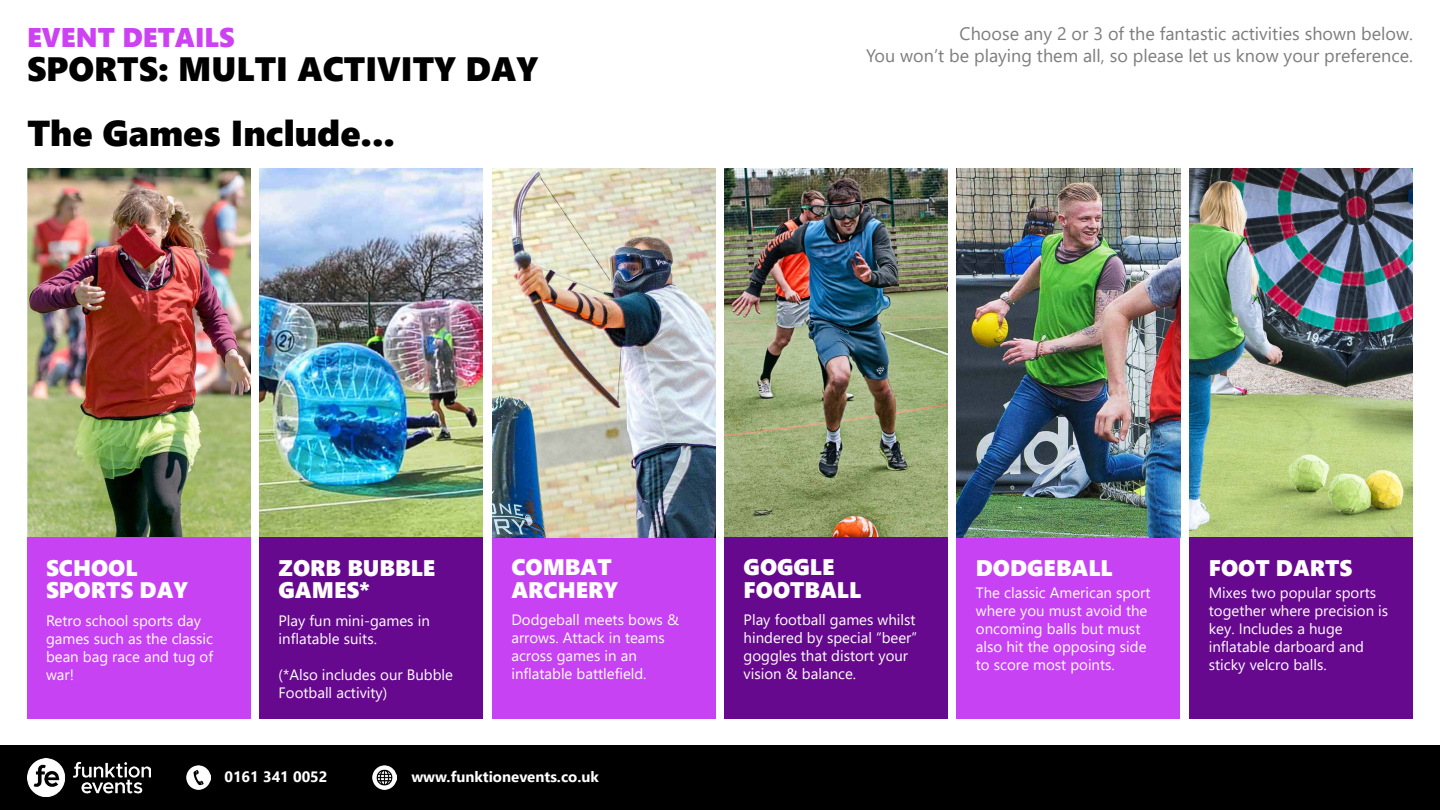
<style>
.page{position:relative;width:1440px;height:810px;background:#fff}
.page>*{position:absolute;margin:0;border:0;box-sizing:border-box;transform-origin:0 0}
.t1{font:36px "Segoe UI Black";color:#000}
.t2{font:33.75px "Segoe UI Black";color:#000}
.t3{font:27px "Segoe UI Black";color:#cc42f2}
.t4{font:22.5px/22.5px "Segoe UI Black";color:#fff}
.t5{font:18px/21.6px "Segoe UI";color:#7d7d7d;text-align:right}
.t6{font:15px/18px "Segoe UI";color:#fff}
.t7{font:700 15px "Segoe UI";color:#fff}
</style>
<div class="page">
<img style="left:27px;top:168px;width:223px;height:369px">
<img style="left:260px;top:168px;width:223px;height:369px">
<div style="left:0;top:746px;width:1440px;height:64px;background:#000"></div>
<div style="left:27px;top:537px;width:223px;height:181px;background:#c642f2"></div>
<div style="left:260px;top:537px;width:223px;height:181px;background:#67098f"></div>
<div style="left:492px;top:537px;width:224px;height:181px;background:#c642f2"></div>
<img style="left:27px;top:759px;width:124px;height:38px">
<img style="left:186px;top:766px;width:25px;height:24px">
<img style="left:373px;top:766px;width:24px;height:24px">
<img style="left:492px;top:168px;width:224px;height:369px">
<img style="left:725px;top:168px;width:223px;height:369px">
<div style="left:725px;top:537px;width:223px;height:181px;background:#67098f"></div>
<div style="left:957px;top:537px;width:223px;height:181px;background:#c642f2"></div>
<img style="left:957px;top:168px;width:223px;height:369px">
<img style="left:1190px;top:168px;width:223px;height:369px">
<div style="left:1190px;top:537px;width:223px;height:181px;background:#67098f"></div>
<h3 class="t3" style="left:27px;top:18px;width:209px">EVENT DETAILS</h3>
<h2 class="t2" style="left:27px;top:44px;width:513px">SPORTS: MULTI ACTIVITY DAY</h2>
<h1 class="t1" style="left:27px;top:107px;width:369px">The Games Include...</h1>
<p class="t5" style="left:866px;top:21px;width:548px">Choose any 2 or 3 of the fantastic activities shown below.<br>You won’t be playing them all, so please let us know your preference.</p>
<h3 class="t4" style="left:46px;top:555px;width:144px">SCHOOL<br>SPORTS DAY</h3>
<p class="t6" style="left:46px;top:610px;width:169px">Retro school sports day games such as the classic bean bag race and tug of war!</p>
<h3 class="t4" style="left:279px;top:555px;width:158px">ZORB BUBBLE<br>GAMES*</h3>
<p class="t6" style="left:279px;top:610px;width:153px">Play fun mini-games in inflatable suits.</p>
<p class="t6" style="left:279px;top:664px;width:176px">(*Also includes our Bubble<br>Football activity)</p>
<h3 class="t4" style="left:511px;top:555px;width:108px">COMBAT<br>ARCHERY</h3>
<p class="t6" style="left:511px;top:609px;width:169px">Dodgeball meets bows &amp; arrows. Attack in teams across games in an inflatable battlefield.</p>
<p class="t7" style="left:224px;top:762px;width:105px">0161 341 0052</p>
<p class="t7" style="left:411px;top:762px;width:189px">www.funktionevents.co.uk</p>
<h3 class="t4" style="left:744px;top:555px;width:119px">GOGGLE<br>FOOTBALL</h3>
<p class="t6" style="left:744px;top:609px;width:175px">Play football games whilst hindered by special “beer” goggles that distort your vision &amp; balance.</p>
<h3 class="t4" style="left:976px;top:555px;width:138px">DODGEBALL</h3>
<p class="t6" style="left:976px;top:582px;width:176px">The classic American sport where you must avoid the oncoming balls but must also hit the opposing side to score most points.</p>
<h3 class="t4" style="left:1209px;top:555px;width:145px">FOOT DARTS</h3>
<p class="t6" style="left:1209px;top:582px;width:181px">Mixes two popular sports together where precision is key. Includes a huge inflatable darboard and sticky velcro balls.</p>
</div>
